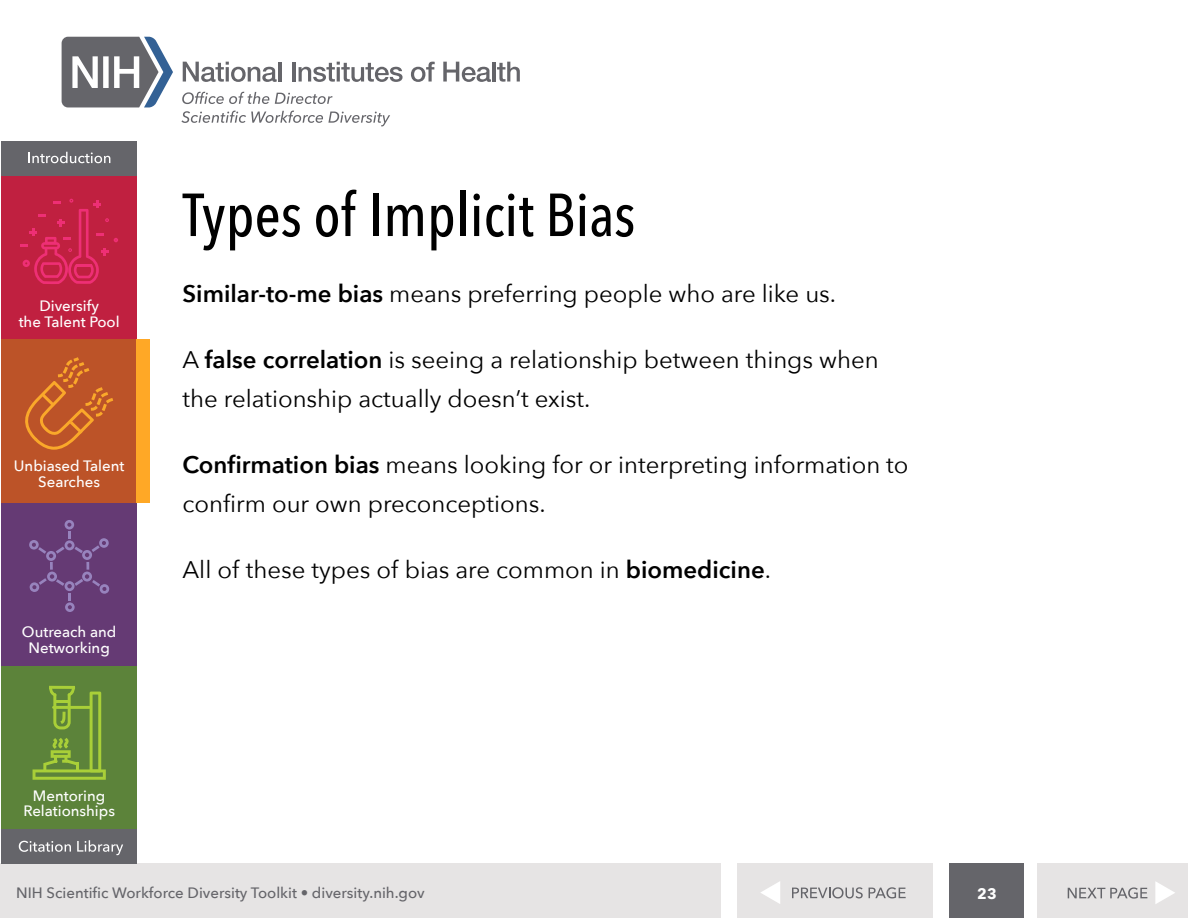
<style>
.page{position:relative;width:1188px;height:918px;background:#fff}
.page>*{position:absolute;margin:0;border:0;box-sizing:border-box;transform-origin:0 0}
.t1{font:500 60px "Avenir Next Condensed";color:#000}
.t2{font:24px/39px "Avenir Next";color:#000}
.t3{font:500 15px/15.6px "Avenir Next";color:#fff;text-align:center}
.t4{font:500 15px "Avenir Next";color:#65656a}
.t5{font:700 15px "Avenir Next";color:#fff}
.s1{font-weight:600}
</style>
<div class="page">
<svg style="left:183px;top:62px;width:94px;height:20px"></svg>
<hr style="left:278px;top:62px;width:3px;height:20px;background:#65656a">
<hr style="left:292px;top:62px;width:3px;height:20px;background:#65656a">
<svg style="left:299px;top:62px;width:104px;height:20px"></svg>
<svg style="left:411px;top:62px;width:24px;height:20px"></svg>
<svg style="left:443px;top:62px;width:48px;height:20px"></svg>
<hr style="left:492px;top:62px;width:4px;height:20px;background:#65656a">
<svg style="left:497px;top:62px;width:23px;height:20px"></svg>
<svg style="left:62px;top:37px;width:111px;height:70px"></svg>
<svg style="left:182px;top:92px;width:87px;height:12px"></svg>
<svg style="left:275px;top:93px;width:58px;height:11px"></svg>
<svg style="left:181px;top:111px;width:209px;height:15px"></svg>
<div style="left:0;top:864px;width:720px;height:54px;background:#e6e4e4"></div>
<div style="left:949px;top:864px;width:74px;height:54px;background:#65656a"></div>
<div style="left:1px;top:141px;width:136px;height:36px;background:#65656a"></div>
<svg style="left:28px;top:152px;width:82px;height:11px"></svg>
<div style="left:1px;top:177px;width:136px;height:163px;background:#c02040"></div>
<svg style="left:20px;top:199px;width:98px;height:85px"></svg>
<div style="left:1px;top:340px;width:136px;height:163px;background:#bc5328"></div>
<svg style="left:25px;top:357px;width:88px;height:93px"></svg>
<div style="left:1px;top:503px;width:136px;height:163px;background:#653a74"></div>
<svg style="left:29px;top:520px;width:80px;height:92px"></svg>
<div style="left:1px;top:666px;width:136px;height:163px;background:#5c833a"></div>
<svg style="left:33px;top:686px;width:73px;height:94px"></svg>
<div style="left:1px;top:829px;width:136px;height:35px;background:#65656a"></div>
<svg style="left:19px;top:841px;width:52px;height:11px"></svg>
<svg style="left:77px;top:840px;width:46px;height:15px"></svg>
<div style="left:737px;top:864px;width:196px;height:54px;background:#e6e4e4"></div>
<svg style="left:792px;top:887px;width:71px;height:11px"></svg>
<svg style="left:869px;top:887px;width:37px;height:11px"></svg>
<svg style="left:761px;top:881px;width:19px;height:23px"></svg>
<div style="left:1038px;top:864px;width:150px;height:54px;background:#e6e4e4"></div>
<svg style="left:1155px;top:882px;width:20px;height:22px"></svg>
<svg style="left:1068px;top:887px;width:79px;height:12px"></svg>
<div style="left:137px;top:340px;width:13px;height:163px;background:#ffa826"></div>
<p class="t3" style="left:19px;top:298px;width:102px">Diversify<br>the Talent Pool</p>
<p class="t3" style="left:14px;top:458px;width:112px">Unbiased Talent<br>Searches</p>
<p class="t3" style="left:22px;top:624px;width:96px">Outreach and<br>Networking</p>
<p class="t3" style="left:23px;top:787px;width:93px">Mentoring<br>Relationships</p>
<h2 class="t1" style="left:183px;top:179px;width:454px">Types of Implicit Bias</h2>
<p class="t2" style="left:183px;top:273px;width:655px"><span class="s1">Similar-to-me bias</span> means preferring people who are like us.</p>
<p class="t2" style="left:183px;top:339px;width:698px">A <span class="s1">false correlation</span> is seeing a relationship between things when the relationship actually doesn’t exist.</p>
<p class="t2" style="left:183px;top:444px;width:728px"><span class="s1">Confirmation bias</span> means looking for or interpreting information to confirm our own preconceptions.</p>
<p class="t2" style="left:183px;top:549px;width:590px">All of these types of bias are common in <span class="s1">biomedicine</span>.</p>
<p class="t4" style="left:16px;top:880px;width:410px">NIH Scientific Workforce Diversity Toolkit • diversity.nih.gov</p>
<p class="t5" style="left:977px;top:880px;width:21px">23</p>
</div>
